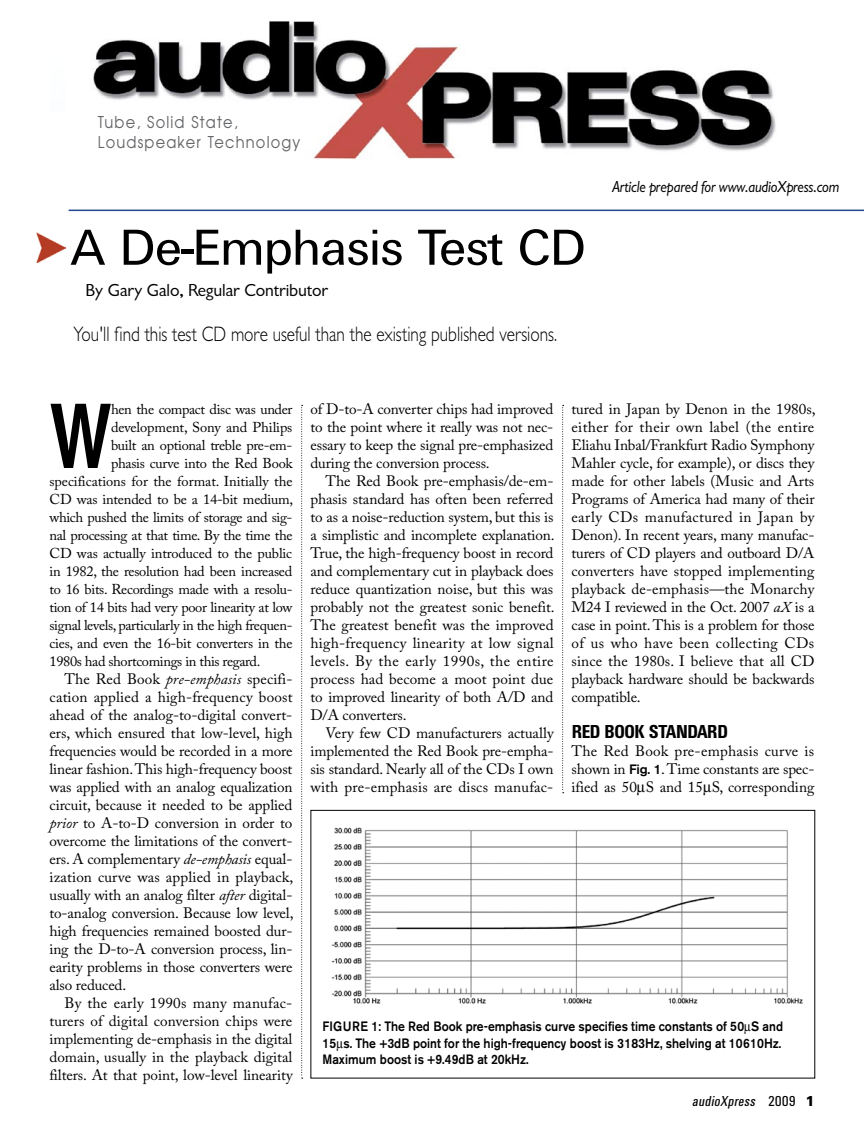
<style>
.page{position:relative;width:864px;height:1134px;background:#fff}
.page>*{position:absolute;margin:0;border:0;box-sizing:border-box;transform-origin:0 0}
.t1{font:700 condensed 89.4px "Helvetica";color:#000;scale:.9 1}
.t2{font:52.5px "Univers DTC";letter-spacing:-.02em;color:#000}
.t3{font:21px "Classical Sans Light DTC";color:#000;scale:.82 1}
.t4{font:19.5px "Univers Bold Cond DTC";letter-spacing:-.055em;color:#000}
.t5{font:18px "Classical Sans Regular DTC";letter-spacing:-.01em;color:#000}
.t6{font:16.5px "Classical Sans Reg Ita DTC";letter-spacing:-.01em;color:#000;scale:.9 1}
.t7{font:16.2px/19.5px "Avant Garde";letter-spacing:.08em;color:#636467;scale:.9 1}
.t8{font:15px/18px "Adobe Caslon Pro";letter-spacing:-.01em;color:#000;text-align:justify}
.t9{font:italic 15px "Univers Roman Cond DTC";color:#000}
.t10{font:14.25px "Adobe Caslon Pro";letter-spacing:-.02em;color:#000}
.t11{font:500 13.5px/16.5px "Akzidenz Grotesk BE";color:#000;text-align:justify;scale:.9 1}
.s1{font-style:italic}
.s2{font-family:"Akzidenz Grotesk BE";font-weight:500;font-size:13.5px}
.s3{font-style:normal}
.s4{font-family:"Univers Black DTC";font-style:normal}
</style>
<div class="page">
<hr style="left:69px;top:210px;width:795px;height:1px;background:#234693">
<img style="left:36px;top:232px;width:30px;height:30px">
<svg style="left:562px;top:405px;width:2px;height:388px"></svg>
<svg style="left:301px;top:405px;width:2px;height:674px"></svg>
<img style="left:93px;top:21px;width:683px;height:139px">
<img style="left:331px;top:827px;width:472px;height:177px">
<div style="left:311px;top:810px;width:504px;height:268px;border:1px solid #000"></div>
<p class="t7" style="left:98px;top:112px;width:227px">Tube, Solid State,<br>Loudspeaker Technology</p>
<h2 class="t2" style="left:70px;top:218px;width:518px">A De-Emphasis Test CD</h2>
<p class="t5" style="left:86px;top:281px;width:244px">By Gary Galo, Regular Contributor</p>
<h3 class="t3" style="left:74px;top:322px;width:591px">You'll find this test CD more useful than the existing published versions.</h3>
<p class="t6" style="left:612px;top:178px;width:254px">Article prepared for www.audioXpress.com</p>
<h1 class="t1" style="left:50px;top:382px;width:71px">W</h1>
<p class="t10" style="left:111px;top:401px;width:183px">hen the compact disc was under</p>
<p class="t10" style="left:111px;top:419px;width:183px">development, Sony and Philips</p>
<p class="t10" style="left:111px;top:437px;width:183px">built an optional treble pre-em-</p>
<p class="t10" style="left:111px;top:455px;width:183px">phasis curve into the Red Book</p>
<p class="t10" style="left:50px;top:473px;width:245px">specifications for the format. Initially the</p>
<p class="t10" style="left:50px;top:491px;width:245px">CD was intended to be a 14-bit medium,</p>
<p class="t10" style="left:50px;top:509px;width:244px">which pushed the limits of storage and sig-</p>
<p class="t10" style="left:50px;top:527px;width:245px">nal processing at that time. By the time the</p>
<p class="t10" style="left:50px;top:545px;width:244px">CD was actually introduced to the public</p>
<p class="t10" style="left:50px;top:563px;width:244px">in 1982, the resolution had been increased</p>
<p class="t10" style="left:50px;top:581px;width:245px">to 16 bits. Recordings made with a resolu-</p>
<p class="t10" style="left:50px;top:599px;width:244px">tion of 14 bits had very poor linearity at low</p>
<p class="t10" style="left:50px;top:617px;width:245px">signal levels, particularly in the high frequen-</p>
<p class="t10" style="left:50px;top:635px;width:244px">cies, and even the 16-bit converters in the</p>
<p class="t10" style="left:50px;top:653px;width:212px">1980s had shortcomings in this regard.</p>
<p class="t8" style="left:49px;top:670px;width:246px;text-indent:15px">The Red Book <span class="s1">pre-emphasis</span> specifi&shy;cation applied a high-frequency boost ahead of the analog-to-digital convert&shy;ers, which ensured that low-level, high frequencies would be recorded in a more linear fashion. This high-frequency boost was applied with an analog equalization circuit, because it needed to be applied <span class="s1">prior</span> to A-to-D conversion in order to overcome the limitations of the convert&shy;ers. A complementary <span class="s1">de-emphasis</span> equal&shy;ization curve was applied in playback, usually with an analog filter <span class="s1">after</span> digital&shy;to-analog conversion. Because low level, high frequencies remained boosted dur&shy;ing the D-to-A conversion process, lin&shy;earity problems in those converters were also reduced.</p>
<p class="t8" style="left:49px;top:994px;width:245px;text-indent:15px">By the early 1990s many manufac&shy;turers of digital conversion chips were implementing de-emphasis in the digital domain, usually in the playback digital filters. At that point, low-level linearity</p>
<p class="t8" style="left:310px;top:400px;width:245px">of D-to-A converter chips had improved to the point where it really was not nec&shy;essary to keep the signal pre-emphasized during the conversion process.</p>
<p class="t8" style="left:310px;top:472px;width:246px;text-indent:15px">The Red Book pre-emphasis/de-em&shy;phasis standard has often been referred to as a noise-reduction system, but this is a simplistic and incomplete explanation.<br>True, the high-frequency boost in record and complementary cut in playback does reduce quantization noise, but this was probably not the greatest sonic benefit.<br>The greatest benefit was the improved high-frequency linearity at low signal levels. By the early 1990s, the entire process had become a moot point due to improved linearity of both A/D and D/A converters.</p>
<p class="t8" style="left:310px;top:724px;width:245px;text-indent:15px">Very few CD manufacturers actually implemented the Red Book pre-empha&shy;sis standard. Nearly all of the CDs I own with pre-emphasis are discs manufac-</p>
<p class="t8" style="left:571px;top:400px;width:246px">tured in Japan by Denon in the 1980s, either for their own label (the entire Eliahu Inbal/Frankfurt Radio Symphony Mahler cycle, for example), or discs they made for other labels (Music and Arts Programs of America had many of their early CDs manufactured in Japan by Denon). In recent years, many manufac&shy;turers of CD players and outboard D/A converters have stopped implementing playback de-emphasis—the Monarchy M24 I reviewed in the Oct. 2007 <span class="s1">aX</span> is a case in point. This is a problem for those of us who have been collecting CDs since the 1980s. I believe that all CD playback hardware should be backwards compatible.</p>
<h3 class="t4" style="left:572px;top:721px;width:158px">RED BOOK STANDARD</h3>
<p class="t8" style="left:572px;top:742px;width:244px">The Red Book pre-emphasis curve is shown in <span class="s2">Fig. 1</span>. Time constants are spec&shy;ified as 50 S and 15 S, corresponding</p>
<p class="t11" style="left:323px;top:1018px;width:513px">FIGURE 1: The Red Book pre-emphasis curve specifies time constants of 50 S and 15 s. The +3dB point for the high-frequency boost is 3183Hz, shelving at 10610Hz.<br>Maximum boost is +9.49dB at 20kHz.</p>
<p class="t9" style="left:692px;top:1092px;width:124px">audioXpress <span class="s3">20 0 9</span> <span class="s4">1</span></p>
</div>
